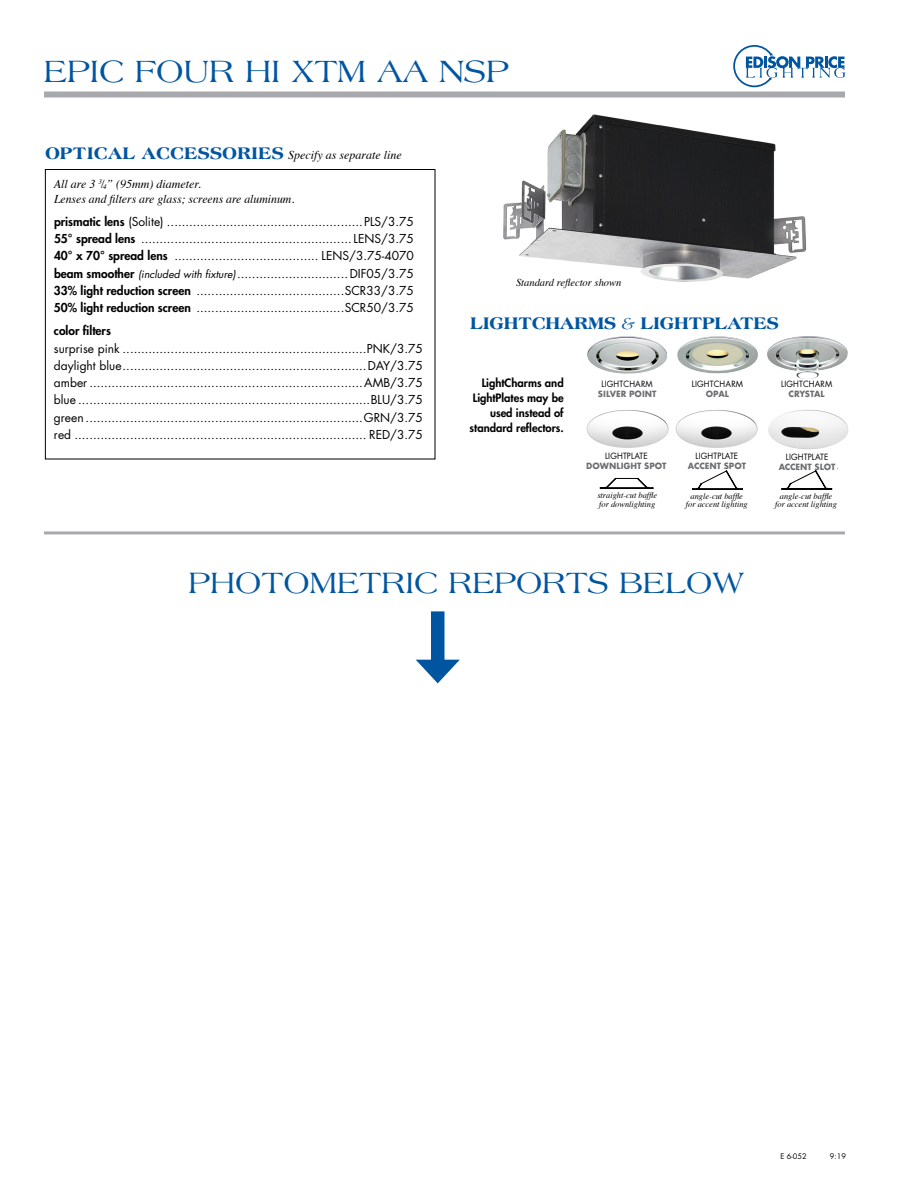
<style>
.page{position:relative;width:918px;height:1188px;background:#fff}
.page>*{position:absolute;margin:0;border:0;box-sizing:border-box;transform-origin:0 0}
.t1{font:33px "Americana";color:#0055a1}
.t2{font:31.5px "Americana";color:#0055a1}
.t3{font:800 18px "Americana";letter-spacing:-.02em;color:#0055a1}
.t4{font:12px/17.2px "Futura";color:#000;text-align:justify}
.t5{font:italic 12px/15px "Times";color:#000}
.t6{font:800 12px "Futura";color:#000}
.t7{font:800 11.25px/15px "Futura";color:#000;text-align:right}
.t8{font:italic 10.5px "Times";color:#000}
.t9{font:italic 8.4px/8.4px "Times";color:#000;text-align:center}
.t10{font:8.4px "Futura";letter-spacing:.02em;color:#000;scale:.96 1}
.t11{font:700 8.4px "Futura";color:#6d6e71;scale:.96 1}
.t12{font:7.5px "Futura";color:#000}
.s1{font-family:"Americana";font-weight:800;font-style:normal;font-size:18px;color:#0055a1}
.s2{font-weight:800}
.s3{font-style:italic;font-size:10.5px}
.s4{font-weight:400;font-style:italic}
</style>
<div class="page">
<div style="left:44px;top:92px;width:801px;height:6px;background:#a7a9ac"></div>
<hr style="left:44px;top:531px;width:801px;height:3px;background:#a7a9ac">
<svg style="left:733px;top:45px;width:113px;height:42px"></svg>
<img style="left:503px;top:114px;width:304px;height:168px">
<img style="left:677px;top:336px;width:81px;height:38px">
<img style="left:587px;top:336px;width:80px;height:38px">
<img style="left:767px;top:336px;width:81px;height:43px">
<img style="left:586px;top:410px;width:82px;height:38px">
<img style="left:675px;top:410px;width:82px;height:38px">
<svg style="left:600px;top:477px;width:54px;height:12px"></svg>
<svg style="left:692px;top:470px;width:51px;height:20px"></svg>
<img style="left:768px;top:409px;width:81px;height:40px">
<svg style="left:782px;top:470px;width:51px;height:20px"></svg>
<div style="left:45px;top:169px;width:390px;height:290px;border:1px solid #000"></div>
<div style="left:431px;top:611px;width:13px;height:58px;background:#0055a1"></div>
<svg style="left:416px;top:660px;width:44px;height:23px"></svg>
<h1 class="t1" style="left:44px;top:53px;width:466px">EPIC FOUR HI XTM AA NSP</h1>
<p class="t5" style="left:45px;top:147px;width:358px"><span class="s1">OPTICAL ACCESSORIES</span> Specify as separate line</p>
<p class="t5" style="left:54px;top:176px;width:242px">All are 3 <sup>3</sup>/<sub>4</sub>” (95mm) diameter.<br>Lenses and filters are glass; screens are aluminum.</p>
<p class="t4" style="left:54px;top:213px;width:362px"><span class="s2">prismatic lens</span> (Solite) .....................................................PLS/3.75<br><span class="s2">55° spread lens</span> ......................................................... LENS/3.75<br><span class="s2">40° x 70° spread lens</span> ....................................... LENS/3.75-4070 <span class="s2">beam smoother</span> <span class="s3">(included with fixture)</span>..............................DIF05/3.75<br><span class="s2">33% light reduction screen</span> ........................................SCR33/3.75<br><span class="s2">50% light reduction screen</span> ........................................SCR50/3.75</p>
<p class="t6" style="left:54px;top:323px;width:58px">color filters</p>
<p class="t4" style="left:54px;top:339px;width:371px">surprise pink ..................................................................PNK/3.75 daylight blue..................................................................DAY/3.75 amber ..........................................................................AMB/3.75 blue ...............................................................................BLU/3.75 green ...........................................................................GRN/3.75 red ............................................................................... RED/3.75</p>
<p class="t8" style="left:516px;top:274px;width:107px">Standard reflector shown</p>
<h3 class="t3" style="left:470px;top:312px;width:310px">LIGHTCHARMS <span class="s4">&amp;</span> LIGHTPLATES</h3>
<p class="t7" style="left:470px;top:375px;width:96px">LightCharms and<br>LightPlates may be used instead of standard reflectors.</p>
<p class="t10" style="left:602px;top:378px;width:55px">LIGHTCHARM</p>
<p class="t11" style="left:598px;top:387px;width:62px">SILVER POINT</p>
<p class="t10" style="left:605px;top:450px;width:46px">LIGHTPLATE</p>
<p class="t11" style="left:586px;top:459px;width:85px">DOWNLIGHT SPOT</p>
<p class="t10" style="left:692px;top:378px;width:55px">LIGHTCHARM</p>
<p class="t11" style="left:706px;top:388px;width:26px">OPAL</p>
<p class="t10" style="left:696px;top:450px;width:46px">LIGHTPLATE</p>
<p class="t11" style="left:688px;top:459px;width:62px">ACCENT SPOT</p>
<p class="t9" style="left:597px;top:491px;width:61px;text-align:left">straight-cut baffle for downlighting</p>
<p class="t9" style="left:686px;top:491px;width:63px">angle-cut baffle for accent lighting</p>
<p class="t10" style="left:781px;top:378px;width:55px">LIGHTCHARM</p>
<p class="t11" style="left:789px;top:387px;width:39px">CRYSTAL</p>
<p class="t10" style="left:786px;top:451px;width:46px">LIGHTPLATE</p>
<p class="t11" style="left:779px;top:460px;width:61px">ACCENT SLOT</p>
<p class="t9" style="left:775px;top:491px;width:63px">angle-cut baffle for accent lighting</p>
<h2 class="t2" style="left:189px;top:565px;width:557px">PHOTOMETRIC REPORTS BELOW</h2>
<p class="t12" style="left:780px;top:1151px;width:28px">E 6-052</p>
<p class="t12" style="left:830px;top:1151px;width:18px">9:19</p>
</div>
